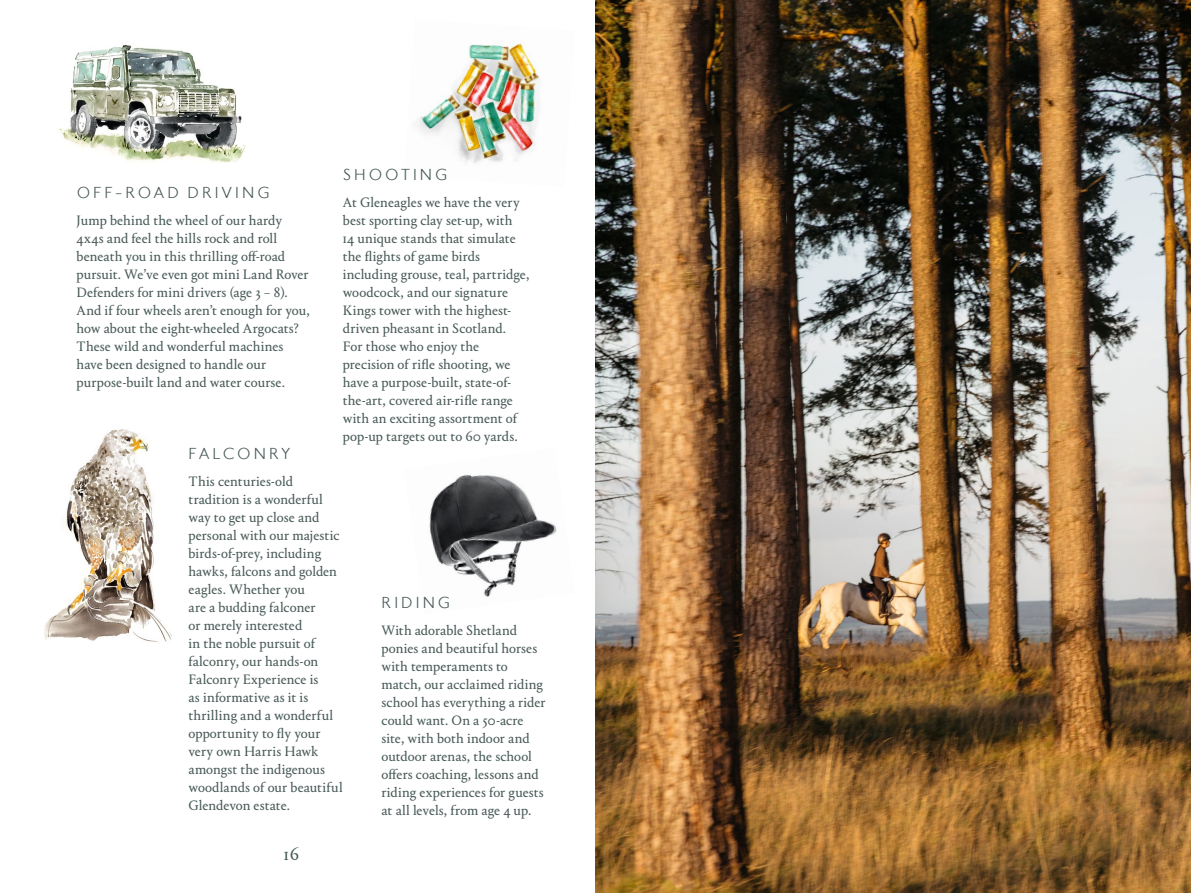
<style>
.page{position:relative;width:1191px;height:893px;background:#fff}
.page>*{position:absolute;margin:0;border:0;box-sizing:border-box;transform-origin:0 0}
.t1{font:18px "Portrait Text";color:#475957}
.t2{font:300 16.5px "Johnston ITC";letter-spacing:.18em;color:#475957}
.t3{font:300 16.5px "Johnston ITC";letter-spacing:.155em;color:#475957}
.t4{font:14.25px/18px "Portrait Text";letter-spacing:-.005em;color:#475957}
</style>
<div class="page">
<img style="left:595px;top:0;width:596px;height:893px">
<img style="left:44px;top:429px;width:128px;height:213px">
<img style="left:429px;top:474px;width:128px;height:123px">
<img style="left:59px;top:45px;width:186px;height:118px">
<img style="left:417px;top:43px;width:123px;height:121px">
<p class="t2" style="left:77px;top:183px;width:194px">OFF-ROAD DRIVING</p>
<p class="t4" style="left:77px;top:211px;width:235px">Jump behind the wheel of our hardy 4x4s and feel the hills rock and roll beneath you in this thrilling off-road pursuit. We’ve even got mini Land Rover Defenders for mini drivers (age 3 – 8).<br>And if four wheels aren’t enough for you, how about the eight-wheeled Argocats?<br>These wild and wonderful machines have been designed to handle our purpose-built land and water course.</p>
<p class="t2" style="left:343px;top:165px;width:106px">SHOOTING</p>
<p class="t4" style="left:343px;top:193px;width:188px">At Gleneagles we have the very best sporting clay set-up, with<br>14 unique stands that simulate the flights of game birds including grouse, teal, partridge, woodcock, and our signature<br>Kings tower with the highest&shy;driven pheasant in Scotland.<br>For those who enjoy the precision of rifle shooting, we have a purpose-built, state-of&shy;the-art, covered air-rifle range with an exciting assortment of pop-up targets out to 60 yards.</p>
<p class="t3" style="left:189px;top:444px;width:103px">FALCONRY</p>
<p class="t4" style="left:188px;top:472px;width:156px">This centuries-old tradition is a wonderful way to get up close and personal with our majestic birds-of-prey, including hawks, falcons and golden eagles. Whether you<br>are a budding falconer<br>or merely interested<br>in the noble pursuit of falconry, our hands-on<br>Falconry Experience is<br>as informative as it is thrilling and a wonderful opportunity to fly your very own Harris Hawk amongst the indigenous woodlands of our beautiful<br>Glendevon estate.</p>
<p class="t1" style="left:284px;top:841px;width:17px">16</p>
<p class="t2" style="left:381px;top:592px;width:70px">RIDING</p>
<p class="t4" style="left:381px;top:620px;width:165px">With adorable Shetland ponies and beautiful horses with temperaments to match, our acclaimed riding school has everything a rider could want. On a 50-acre site, with both indoor and outdoor arenas, the school offers coaching, lessons and riding experiences for guests at all levels, from age 4 up.</p>
</div>
